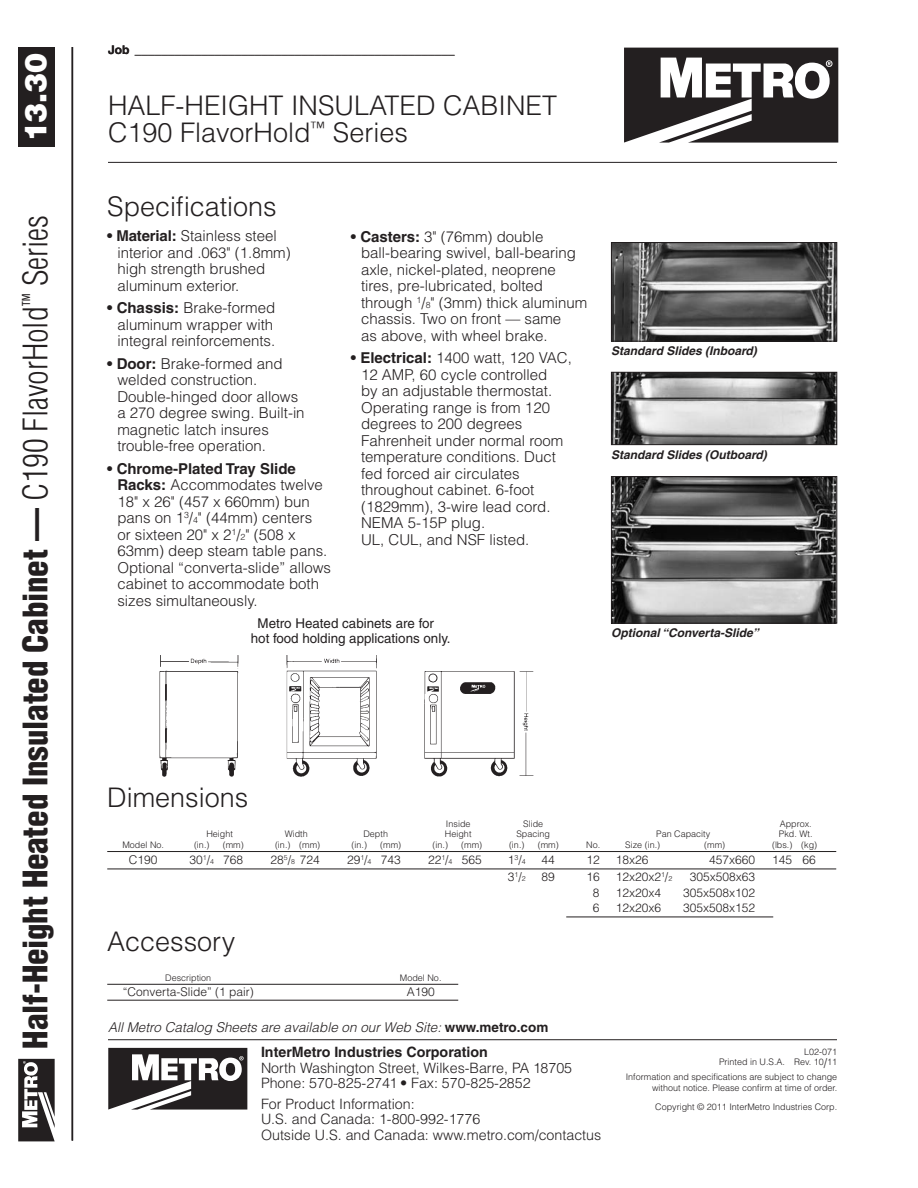
<style>
.page{position:relative;width:918px;height:1188px;background:#fff}
.page>*{position:absolute;margin:0;border:0;box-sizing:border-box;transform-origin:0 0}
.t1{font:900 condensed 33px "Helvetica";letter-spacing:-.005em;color:#231f20}
.t2{font:900 30px "Helvetica";color:#fff}
.t3{font:300 27px/27px "Helvetica";color:#231f20}
.t4{font:300 15px/16.5px "Helvetica";color:#231f20}
.t5{font:300 14.25px/15.8px "Helvetica";color:#231f20}
.t6{font:700 14.25px "Helvetica";color:#231f20}
.t7{font:italic 300 13.5px "Helvetica";color:#231f20}
.t8{font:13.5px/15px "Helvetica";color:#231f20}
.t9{font:300 12px "Helvetica";color:#231f20}
.t10{font:italic 700 12px "Helvetica";color:#231f20}
.t11{font:700 12px "Helvetica";color:#231f20}
.t12{font:300 9px/10.5px "Helvetica";color:#231f20;text-align:right}
.s1{font-weight:300}
.s2{font-weight:700}
.s3{font-size:8.7px}
.s4{font-size:7.05px}
.s5{font-weight:700;font-style:normal}
.s6{font-size:12px}
</style>
<div class="page">
<div style="left:18px;top:47px;width:37px;height:100px;background:#231f20"></div>
<hr style="left:72px;top:47px;width:1px;height:1094px;background:#231f20">
<svg style="left:18px;top:1059px;width:37px;height:82px"></svg>
<svg style="left:624px;top:48px;width:214px;height:95px"></svg>
<hr style="left:108px;top:162px;width:729px;height:1px;background:#231f20">
<svg style="left:108px;top:1048px;width:139px;height:62px"></svg>
<hr style="left:108px;top:1039px;width:729px;height:1px;background:#231f20">
<hr style="left:107px;top:851px;width:729px;height:1px;background:#231f20">
<hr style="left:107px;top:869px;width:729px;height:1px;background:#231f20">
<hr style="left:566px;top:917px;width:207px;height:1px;background:#231f20">
<hr style="left:107px;top:984px;width:351px;height:1px;background:#231f20">
<hr style="left:107px;top:1000px;width:351px;height:1px;background:#231f20">
<img style="left:613px;top:244px;width:222px;height:95px">
<div style="left:611px;top:242px;width:226px;height:99px;border:1px solid #231f20"></div>
<img style="left:613px;top:374px;width:222px;height:69px">
<div style="left:611px;top:372px;width:226px;height:73px;border:1px solid #231f20"></div>
<img style="left:613px;top:478px;width:222px;height:143px">
<div style="left:611px;top:476px;width:226px;height:147px;border:1px solid #231f20"></div>
<img style="left:160px;top:655px;width:79px;height:122px">
<img style="left:424px;top:671px;width:110px;height:106px">
<img style="left:286px;top:655px;width:91px;height:122px">
<h2 class="t2" style="left:25px;top:141px;width:89px;rotate:-90deg">13.30</h2>
<h1 class="t1" style="left:23px;top:1049px;width:835px;rotate:-90deg">Half-Height Heated Insulated Cabinet — <span class="s1">C190 FlavorHold</span><sup>™</sup> <span class="s1">Series</span></h1>
<p class="t11" style="left:108px;top:46px;width:348px">Job ________________________________________________</p>
<h3 class="t3" style="left:108px;top:94px;width:451px">HALF-HEIGHT INSULATED CABINET<br>C190 FlavorHold<sup>™</sup> Series</h3>
<h3 class="t3" style="left:107px;top:195px;width:171px">Specifications</h3>
<p class="t4" style="left:117px;top:229px;width:175px;text-indent:-10px"><span class="s2">• Material:</span> Stainless steel interior and .063" (1.8mm) high strength brushed aluminum exterior.</p>
<p class="t4" style="left:117px;top:301px;width:159px;text-indent:-10px"><span class="s2">• Chassis:</span> Brake-formed aluminum wrapper with integral reinforcements.</p>
<p class="t4" style="left:117px;top:357px;width:189px;text-indent:-10px"><span class="s2">• Door:</span> Brake-formed and welded construction.<br>Double-hinged door allows a 270 degree swing. Built-in magnetic latch insures trouble-free operation.</p>
<p class="t4" style="left:117px;top:462px;width:215px;text-indent:-10px"><span class="s2">• Chrome-Plated Tray Slide<br>Racks:</span> Accommodates twelve<br>18" x 26" (457 x 660mm) bun pans on 1<sup>3</sup>/<span class="s3">4</span>" (44mm) centers<br>or sixteen 20" x 2<sup>1</sup>/<span class="s3">2</span>" (508 x<br>63mm) deep steam table pans.<br>Optional “converta-slide” allows cabinet to accommodate both sizes simultaneously.</p>
<p class="t4" style="left:361px;top:230px;width:228px;text-indent:-10px"><span class="s2">• Casters:</span> 3" (76mm) double ball-bearing swivel, ball-bearing axle, nickel-plated, neoprene tires, pre-lubricated, bolted through <sup>1</sup>/<span class="s3">8</span>" (3mm) thick aluminum chassis. Two on front — same<br>as above, with wheel brake.</p>
<p class="t4" style="left:361px;top:351px;width:212px;text-indent:-10px"><span class="s2">• Electrical:</span> 1400 watt, 120 VAC,<br>12 AMP, 60 cycle controlled<br>by an adjustable thermostat.<br>Operating range is from 120 degrees to 200 degrees<br>Fahrenheit under normal room temperature conditions. Duct fed forced air circulates throughout cabinet. 6-foot (1829mm), 3-wire lead cord.<br>NEMA 5-15P plug.<br>UL, CUL, and NSF listed.</p>
<p class="t8" style="left:251px;top:617px;width:201px;text-indent:7px">Metro Heated cabinets are for hot food holding applications only.</p>
<p class="t10" style="left:611px;top:346px;width:147px">Standard Slides (Inboard)</p>
<p class="t10" style="left:611px;top:450px;width:157px">Standard Slides (Outboard)</p>
<p class="t10" style="left:611px;top:628px;width:149px">Optional “Converta-Slide”</p>
<h3 class="t3" style="left:107px;top:787px;width:143px">Dimensions</h3>
<p class="t12" style="left:446px;top:819px;width:26px">Inside</p>
<p class="t12" style="left:523px;top:819px;width:21px">Slide</p>
<p class="t12" style="left:780px;top:819px;width:33px">Approx.</p>
<p class="t12" style="left:206px;top:830px;width:28px">Height</p>
<p class="t12" style="left:285px;top:830px;width:25px">Width</p>
<p class="t12" style="left:363px;top:830px;width:26px">Depth</p>
<p class="t12" style="left:445px;top:830px;width:28px">Height</p>
<p class="t12" style="left:516px;top:830px;width:35px">Spacing</p>
<p class="t12" style="left:656px;top:830px;width:56px">Pan Capacity</p>
<p class="t12" style="left:779px;top:830px;width:35px">Pkd. Wt.</p>
<p class="t12" style="left:122px;top:840px;width:43px">Model No.</p>
<p class="t12" style="left:194px;top:840px;width:17px">(in.)</p>
<p class="t12" style="left:223px;top:840px;width:22px">(mm)</p>
<p class="t12" style="left:275px;top:840px;width:47px">(in.) (mm)</p>
<p class="t12" style="left:352px;top:840px;width:17px">(in.)</p>
<p class="t12" style="left:380px;top:840px;width:22px">(mm)</p>
<p class="t12" style="left:433px;top:840px;width:17px">(in.)</p>
<p class="t12" style="left:461px;top:840px;width:22px">(mm)</p>
<p class="t12" style="left:509px;top:840px;width:17px">(in.)</p>
<p class="t12" style="left:538px;top:840px;width:22px">(mm)</p>
<p class="t12" style="left:586px;top:840px;width:16px">No.</p>
<p class="t12" style="left:625px;top:840px;width:37px">Size (in.)</p>
<p class="t12" style="left:704px;top:840px;width:22px">(mm)</p>
<p class="t12" style="left:772px;top:840px;width:47px">(lbs.) (kg)</p>
<p class="t9" style="left:129px;top:856px;width:30px">C190</p>
<p class="t9" style="left:190px;top:856px;width:55px">30<sup>1</sup>/<span class="s4">4</span> 768</p>
<p class="t9" style="left:271px;top:856px;width:51px">28<sup>5</sup>/<span class="s4">8</span> 724</p>
<p class="t9" style="left:347px;top:856px;width:55px">29<sup>1</sup>/<span class="s4">4</span> 743</p>
<p class="t9" style="left:428px;top:856px;width:55px">22<sup>1</sup>/<span class="s4">4</span> 565</p>
<p class="t9" style="left:508px;top:856px;width:19px">1<sup>3</sup>/<span class="s4">4</span></p>
<p class="t9" style="left:542px;top:856px;width:15px">44</p>
<p class="t9" style="left:587px;top:856px;width:15px">12</p>
<p class="t9" style="left:616px;top:856px;width:34px">18x26</p>
<p class="t9" style="left:709px;top:856px;width:48px">457x660</p>
<p class="t9" style="left:772px;top:856px;width:45px">145 66</p>
<p class="t9" style="left:508px;top:872px;width:19px">3<sup>1</sup>/<span class="s4">2</span></p>
<p class="t9" style="left:542px;top:872px;width:15px">89</p>
<p class="t9" style="left:587px;top:872px;width:15px">16</p>
<p class="t9" style="left:616px;top:872px;width:58px">12x20x2<sup>1</sup>/<span class="s4">2</span></p>
<p class="t9" style="left:690px;top:872px;width:67px">305x508x63</p>
<p class="t9" style="left:593px;top:889px;width:8px">8</p>
<p class="t9" style="left:616px;top:889px;width:47px">12x20x4</p>
<p class="t9" style="left:683px;top:889px;width:74px">305x508x102</p>
<p class="t9" style="left:593px;top:904px;width:8px">6</p>
<p class="t9" style="left:616px;top:904px;width:47px">12x20x6</p>
<p class="t9" style="left:683px;top:904px;width:74px">305x508x152</p>
<h3 class="t3" style="left:107px;top:930px;width:130px">Accessory</h3>
<p class="t12" style="left:165px;top:973px;width:48px">Description</p>
<p class="t12" style="left:400px;top:973px;width:43px">Model No.</p>
<p class="t9" style="left:123px;top:987px;width:132px">“Converta-Slide” (1 pair)</p>
<p class="t9" style="left:407px;top:987px;width:30px">A190</p>
<p class="t7" style="left:108px;top:1022px;width:442px">All Metro Catalog Sheets are available on our Web Site: <span class="s5">www.metro.com</span></p>
<p class="t6" style="left:261px;top:1047px;width:228px">InterMetro Industries Corporation</p>
<p class="t5" style="left:261px;top:1061px;width:313px">North Washington Street, Wilkes-Barre, PA 18705<br>Phone: 570-825-2741 • Fax: 570-825-2852</p>
<p class="t5" style="left:261px;top:1097px;width:342px">For Product Information:<br>U.S. and Canada: 1-800-992-1776<br>Outside U.S. and Canada: www.metro.com/contactus</p>
<p class="t12" style="left:719px;top:1047px;width:120px">L02-071<br>Printed in U.S.A. Rev. 10<span class="s6">/</span>11</p>
<p class="t12" style="left:626px;top:1073px;width:213px">Information and specifications are subject to change without notice. Please confirm at time of order.</p>
<p class="t12" style="left:655px;top:1103px;width:184px">Copyright © 2011 InterMetro Industries Corp.</p>
</div>
